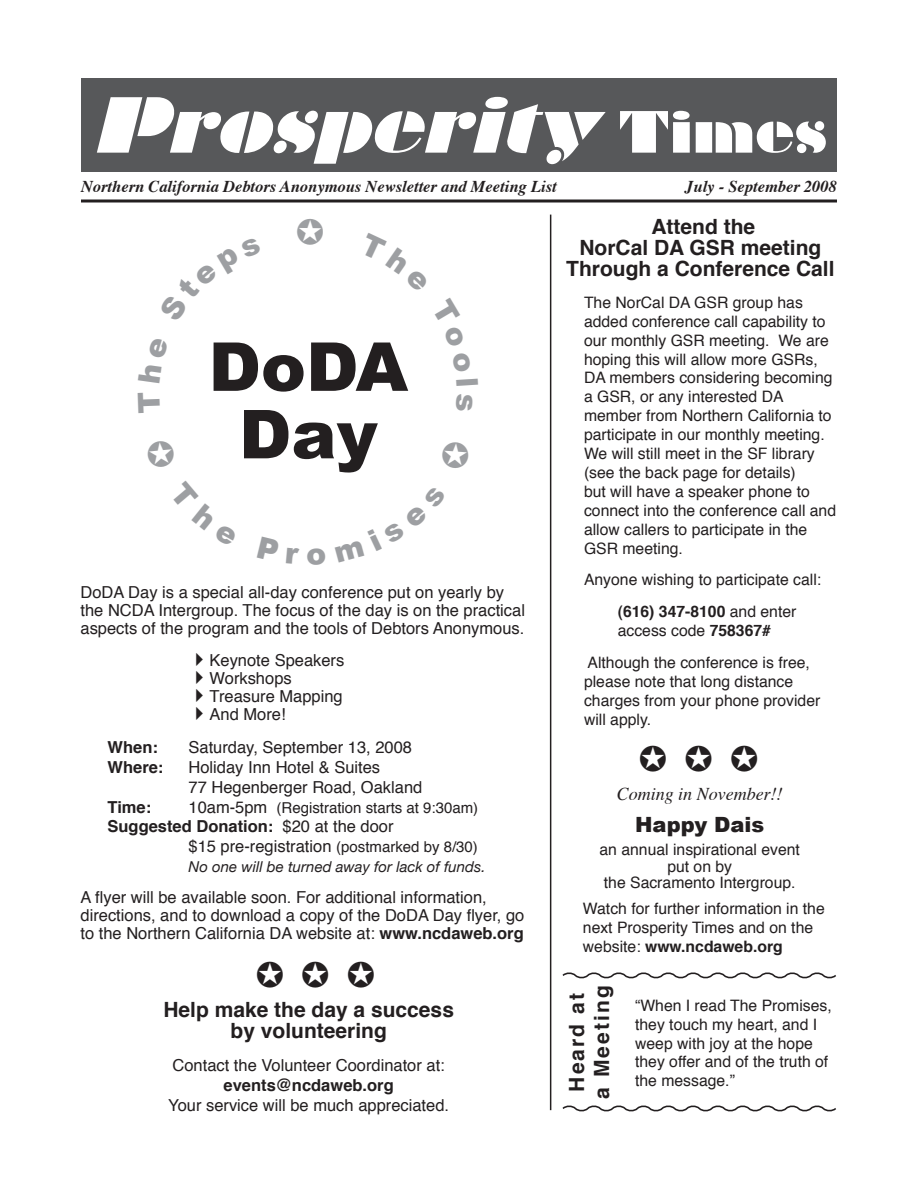
<style>
.page{position:relative;width:918px;height:1188px;background:#fff}
.page>*{position:absolute;margin:0;border:0;box-sizing:border-box;transform-origin:0 0}
.t1{font:italic 72px "Braggadocio";color:#fff}
.t2{font:900 67.5px "Arial";color:#231f20}
.t3{font:36px "Zapf Dingbats ITC";color:#231f20}
.t4{font:700 21px/21px "Helvetica";color:#231f20;text-align:center}
.t5{font:900 21px "Arial";color:#231f20}
.t6{font:700 21px "Helvetica";letter-spacing:.1em;color:#231f20}
.t7{font:italic 18px "Times";color:#231f20}
.t8{font:16.5px/18px "Helvetica";color:#231f20}
.t9{font:italic 700 16.5px "Times";color:#231f20}
.t10{font:700 16.5px "Helvetica";color:#231f20}
.t11{font:15.75px/18.9px "Helvetica";color:#231f20}
.t12{font:15px "Helvetica";color:#231f20}
.t13{font:italic 15px "Helvetica Neue";color:#231f20}
.s1{font-style:normal;font-size:54px}
.s2{font-weight:700}
.s3{font-size:16.5px}
.s4{font-size:15px}
</style>
<div class="page">
<div style="left:81px;top:78px;width:756px;height:94px;background:#57585a"></div>
<hr style="left:81px;top:200px;width:756px;height:2px;background:#231f20">
<hr style="left:550px;top:215px;width:1px;height:895px;background:#231f20">
<svg style="left:562px;top:972px;width:274px;height:7px"></svg>
<svg style="left:562px;top:1105px;width:274px;height:7px"></svg>
<h1 class="t1" style="left:92px;top:82px;width:736px">Prosperity <span class="s1">T i m e s</span></h1>
<p class="t9" style="left:81px;top:171px;width:477px">Northern California Debtors Anonymous Newsletter and Meeting List</p>
<p class="t9" style="left:685px;top:171px;width:153px">July - September 2008</p>
<h3 class="t4" style="left:566px;top:216px;width:270px">Attend the<br>NorCal DA GSR meeting<br>Through a Conference Call</h3>
<p class="t11" style="left:584px;top:293px;width:254px">The NorCal DA GSR group has added conference call capability to our monthly GSR meeting. We are hoping this will allow more GSRs,<br>DA members considering becoming a GSR, or any interested DA member from Northern California to participate in our monthly meeting.<br>We will still meet in the SF library (see the back page for details)<br>but will have a speaker phone to connect into the conference call and allow callers to participate in the<br>GSR meeting.</p>
<p class="t11" style="left:584px;top:565px;width:239px;line-height:31.8px;text-align:center">Anyone wishing to participate call: <span class="s2">(616) 347-8100</span> and enter</p>
<p class="t11" style="left:588px;top:615px;width:224px;line-height:31.8px;text-align:center">access code <span class="s2">758367#<br></span>Although the conference is free,</p>
<p class="t11" style="left:584px;top:672px;width:238px">please note that long distance charges from your phone provider will apply.</p>
<h2 class="t2" style="left:208px;top:318px;width:201px">DoDA</h2>
<h2 class="t2" style="left:239px;top:385px;width:140px">Day</h2>
<p class="t8" style="left:81px;top:584px;width:446px">DoDA Day is a special all-day conference put on yearly by the NCDA Intergroup. The focus of the day is on the practical aspects of the program and the tools of Debtors Anonymous.</p>
<p class="t8" style="left:189px;top:652px;width:157px">✔Keynote Speakers</p>
<p class="t8" style="left:189px;top:670px;width:105px">✔Workshops</p>
<p class="t8" style="left:189px;top:688px;width:156px">✔Treasure Mapping</p>
<p class="t8" style="left:189px;top:706px;width:99px">✔And More!</p>
<p class="t10" style="left:108px;top:734px;width:52px">When:</p>
<p class="t8" style="left:189px;top:739px;width:225px">Saturday, September 13, 2008</p>
<p class="t10" style="left:108px;top:754px;width:57px">Where:</p>
<p class="t8" style="left:189px;top:758px;width:235px;line-height:19.8px">Holiday Inn Hotel &amp; Suites<br>77 Hegenberger Road, Oakland</p>
<p class="t10" style="left:108px;top:793px;width:45px">Time:</p>
<p class="t12" style="left:189px;top:796px;width:291px"><span class="s3">10am-5pm</span> (Registration starts at 9:30am)</p>
<p class="t8" style="left:189px;top:817px;width:291px;line-height:19.8px;text-indent:-81px"><span class="s2">Suggested Donation:</span> $20 at the door<br>$15 pre-registration <span class="s4">(postmarked by 8/30)</span></p>
<p class="t13" style="left:189px;top:858px;width:298px">No one will be turned away for lack of funds.</p>
<p class="t8" style="left:81px;top:889px;width:445px">A flyer will be available soon. For additional information, directions, and to download a copy of the DoDA Day flyer, go to the Northern California DA website at: <span class="s2">www.ncdaweb.org</span></p>
<h3 class="t3" style="left:256px;top:958px;width:121px">✪ ✪ ✪</h3>
<h3 class="t4" style="left:163px;top:1000px;width:292px">Help make the day a success by volunteering</h3>
<p class="t8" style="left:172px;top:1057px;width:274px">Contact the Volunteer Coordinator at:</p>
<p class="t10" style="left:224px;top:1072px;width:172px">events@ncdaweb.org</p>
<p class="t8" style="left:168px;top:1097px;width:282px">Your service will be much appreciated.</p>
<h3 class="t3" style="left:639px;top:741px;width:121px">✪ ✪ ✪</h3>
<p class="t7" style="left:617px;top:778px;width:167px">Coming in November!!</p>
<h3 class="t5" style="left:635px;top:809px;width:131px">Happy Dais</h3>
<p class="t11" style="left:600px;top:842px;width:202px;line-height:16.5px;text-align:center">an annual inspirational event put on by<br>the Sacramento Intergroup.</p>
<p class="t11" style="left:583px;top:899px;width:243px">Watch for further information in the next Prosperity Times and on the website: <span class="s2">www.ncdaweb.org</span></p>
<h3 class="t6" style="left:585px;top:1099px;width:115px;rotate:-90deg">a Meeting</h3>
<h3 class="t4" style="left:566px;top:1092px;width:100px;rotate:-90deg">Heard at</h3>
<p class="t11" style="left:635px;top:996px;width:198px">“When I read The Promises, they touch my heart, and I weep with joy at the hope they offer and of the truth of</p>
<p class="t11" style="left:635px;top:1072px;width:101px">the message.”</p>
</div>
